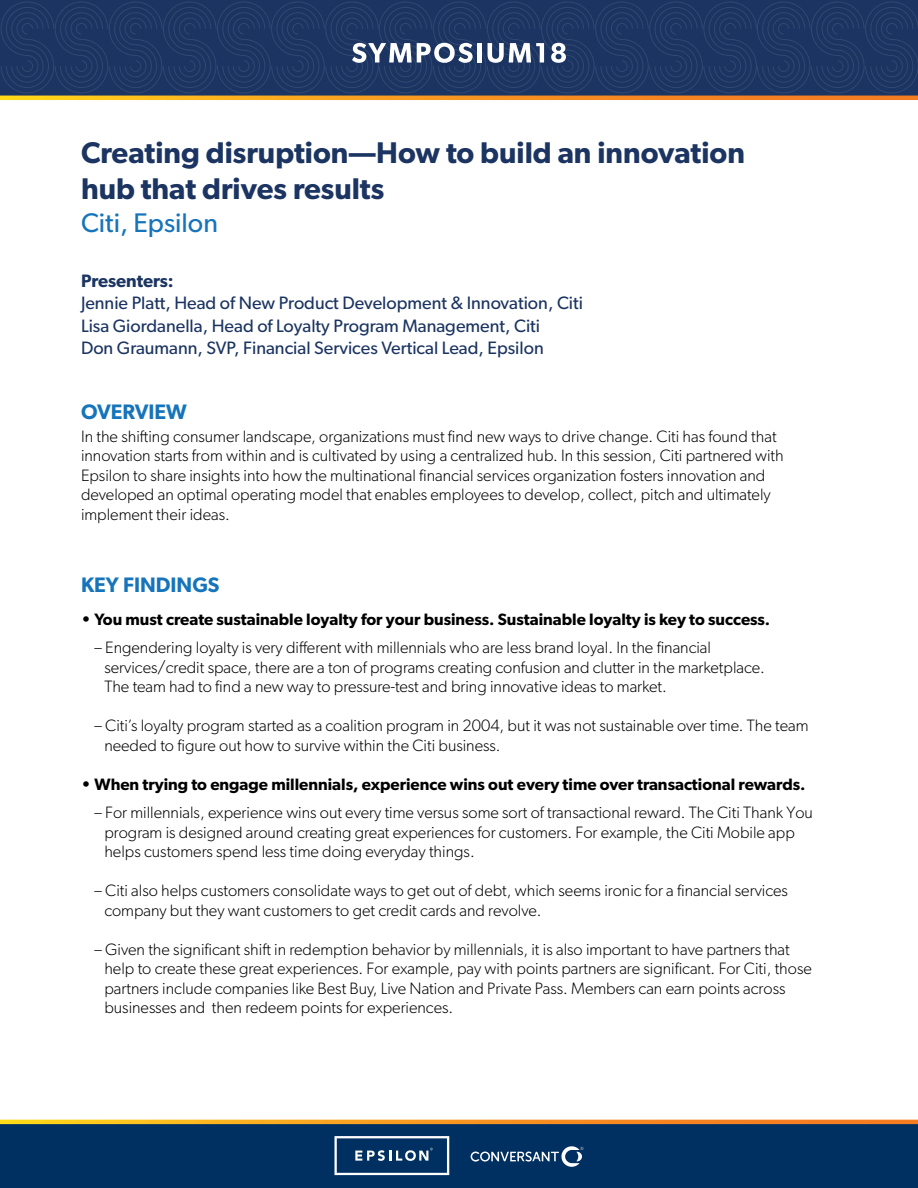
<style>
.page{position:relative;width:918px;height:1188px;background:#fff}
.page>*{position:absolute;margin:0;border:0;box-sizing:border-box;transform-origin:0 0}
.t1{font:600 30px/36px "Gibson";color:#1b3461}
.t2{font:27px "Gibson";color:#1674bb}
.t3{font:600 21px "Gibson";color:#1674bb}
.t4{font:18px/22.5px "Gibson";color:#1b3461}
.t5{font:600 18px "Gibson";color:#1b3461}
.t6{font:300 16.5px/19.5px "Gibson";color:#000}
.t7{font:600 16.5px "Gibson";color:#000}
</style>
<div class="page">
<div style="left:0;top:1123px;width:918px;height:65px;background:#003061"></div>
<svg style="left:471px;top:1146px;width:112px;height:21px"></svg>
<svg style="left:335px;top:1136px;width:114px;height:39px"></svg>
<div style="left:0;top:0;width:918px;height:97px;background:linear-gradient(to right,#1b3461,#1b3461)"></div>
<svg style="left:0;top:96px;width:918px;height:4px"></svg>
<svg style="left:0;top:1px;width:918px;height:93px"></svg>
<svg style="left:0;top:1120px;width:918px;height:4px"></svg>
<h1 class="t1" style="left:81px;top:133px;width:665px">Creating disruption—How to build an innovation hub that drives results</h1>
<h2 class="t2" style="left:81px;top:206px;width:138px">Citi, Epsilon</h2>
<p class="t5" style="left:81px;top:270px;width:94px">Presenters:</p>
<p class="t4" style="left:81px;top:291px;width:504px">Jennie Platt, Head of New Product Development &amp; Innovation, Citi<br>Lisa Giordanella, Head of Loyalty Program Management, Citi<br>Don Graumann, SVP, Financial Services Vertical Lead, Epsilon</p>
<p class="t3" style="left:81px;top:399px;width:107px">OVERVIEW</p>
<p class="t6" style="left:81px;top:426px;width:704px">In the shifting consumer landscape, organizations must find new ways to drive change. Citi has found that innovation starts from within and is cultivated by using a centralized hub. In this session, Citi partnered with Epsilon to share insights into how the multinational financial services organization fosters innovation and developed an optimal operating model that enables employees to develop, collect, pitch and ultimately implement their ideas.</p>
<p class="t3" style="left:81px;top:572px;width:140px">KEY FINDINGS</p>
<p class="t7" style="left:81px;top:609px;width:691px">• You must create sustainable loyalty for your business. Sustainable loyalty is key to success.</p>
<p class="t6" style="left:104px;top:638px;width:662px;text-indent:-10px">– Engendering loyalty is very different with millennials who are less brand loyal. In the financial services/credit space, there are a ton of programs creating confusion and clutter in the marketplace.<br>The team had to find a new way to pressure-test and bring innovative ideas to market.</p>
<p class="t6" style="left:104px;top:716px;width:706px;text-indent:-10px">– Citi’s loyalty program started as a coalition program in 2004, but it was not sustainable over time. The team needed to figure out how to survive within the Citi business.</p>
<p class="t7" style="left:81px;top:774px;width:726px">• When trying to engage millennials, experience wins out every time over transactional rewards.</p>
<p class="t6" style="left:104px;top:803px;width:710px;text-indent:-10px">– For millennials, experience wins out every time versus some sort of transactional reward. The Citi Thank You program is designed around creating great experiences for customers. For example, the Citi Mobile app helps customers spend less time doing everyday things.</p>
<p class="t6" style="left:104px;top:881px;width:685px;text-indent:-10px">– Citi also helps customers consolidate ways to get out of debt, which seems ironic for a financial services company but they want customers to get credit cards and revolve.</p>
<p class="t6" style="left:104px;top:939px;width:709px;text-indent:-10px">– Given the significant shift in redemption behavior by millennials, it is also important to have partners that help to create these great experiences. For example, pay with points partners are significant. For Citi, those partners include companies like Best Buy, Live Nation and Private Pass. Members can earn points across businesses and then redeem points for experiences.</p>
</div>
